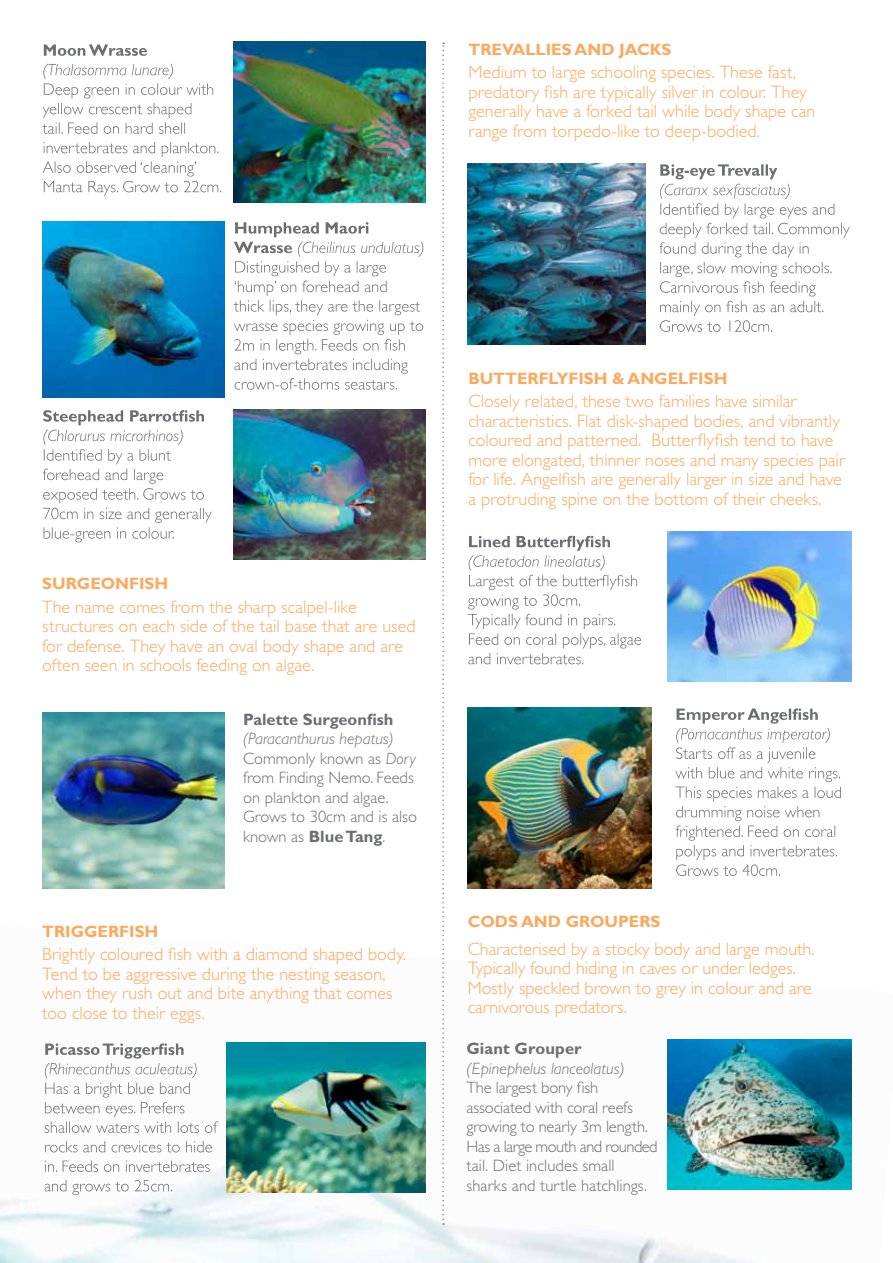
<style>
.page{position:relative;width:893px;height:1263px;background:#fff}
.page>*{position:absolute;margin:0;border:0;box-sizing:border-box;transform-origin:0 0}
.t1{font:300 18px/19.5px "Gill Sans";color:#faa95e}
.t2{font:300 16.5px/19.5px "Gill Sans";color:#6d6e71}
.t3{font:700 16.5px "Gill Sans";color:#faa95e}
.t4{font:700 16.5px "Gill Sans";color:#6d6e71}
.t5{font:italic 300 16.5px "Gill Sans";color:#6d6e71}
.s1{font-style:italic}
.s2{font-weight:700}
</style>
<div class="page">
<img style="left:0;top:1039px;width:852px;height:224px">
<svg style="left:442px;top:43px;width:2px;height:1182px"></svg>
<img style="left:234px;top:42px;width:191px;height:161px">
<img style="left:234px;top:409px;width:191px;height:150px">
<img style="left:227px;top:1042px;width:198px;height:150px">
<img style="left:43px;top:221px;width:182px;height:177px">
<img style="left:43px;top:712px;width:182px;height:177px">
<svg style="left:43px;top:142px;width:178px;height:54px"></svg>
<svg style="left:42px;top:64px;width:171px;height:70px"></svg>
<svg style="left:44px;top:44px;width:103px;height:12px"></svg>
<svg style="left:234px;top:222px;width:189px;height:168px"></svg>
<svg style="left:43px;top:410px;width:169px;height:132px"></svg>
<svg style="left:45px;top:1180px;width:127px;height:15px"></svg>
<svg style="left:45px;top:1160px;width:165px;height:12px"></svg>
<svg style="left:45px;top:1141px;width:167px;height:11px"></svg>
<svg style="left:45px;top:1043px;width:174px;height:90px"></svg>
<img style="left:468px;top:163px;width:177px;height:182px">
<svg style="left:659px;top:164px;width:191px;height:168px"></svg>
<img style="left:668px;top:531px;width:183px;height:150px">
<svg style="left:468px;top:536px;width:173px;height:128px"></svg>
<img style="left:468px;top:707px;width:183px;height:181px">
<svg style="left:675px;top:708px;width:166px;height:168px"></svg>
<img style="left:668px;top:1040px;width:183px;height:150px">
<p class="t3" style="left:468px;top:39px;width:205px">TREVALLIES AND JACKS</p>
<p class="t1" style="left:468px;top:63px;width:348px">Medium to large schooling species. These fast, predatory fish are typically silver in colour. They generally have a forked tail while body shape can range from torpedo-like to deep-bodied.</p>
<p class="t3" style="left:42px;top:573px;width:85px">SURGEONFISH</p>
<p class="t1" style="left:42px;top:597px;width:375px">The name comes from the sharp scalpel-like structures on each side of the tail base that are used for defense. They have an oval body shape and are often seen in schools feeding on algae.</p>
<p class="t4" style="left:243px;top:709px;width:152px">PALETTE SURGEONFISH</p>
<p class="t2" style="left:243px;top:729px;width:175px"><span class="s1">(Paracanthurus hepatus)<br></span>Commonly known as <span class="s1">Dory </span>from Finding Nemo. Feeds on plankton and algae.<br>Grows to 30cm and is also known as <span class="s2">BLUE TANG</span>.</p>
<p class="t3" style="left:42px;top:921px;width:77px">TRIGGERFISH</p>
<p class="t1" style="left:42px;top:945px;width:365px">Brightly coloured fish with a diamond shaped body.<br>Tend to be aggressive during the nesting season, when they rush out and bite anything that comes too close to their eggs.</p>
<p class="t3" style="left:468px;top:368px;width:111px">BUTTERFLYFISH</p>
<p class="t3" style="left:612px;top:368px;width:77px">&amp; ANGELFISH</p>
<p class="t1" style="left:468px;top:392px;width:378px">Closely related, these two families have similar characteristics. Flat disk-shaped bodies, and vibrantly coloured and patterned. Butterflyfish tend to have more elongated, thinner noses and many species pair for life. Angelfish are generally larger in size and have a protruding spine on the bottom of their cheeks.</p>
<p class="t3" style="left:468px;top:911px;width:194px">CODS AND GROU PERS</p>
<p class="t1" style="left:468px;top:939px;width:348px">Characterised by a stocky body and large mouth.<br>Typically found hiding in caves or under ledges.<br>Mostly speckled brown to grey in colour and are carnivorous predators.</p>
<p class="t4" style="left:466px;top:1039px;width:117px">GIANT GROUPER</p>
<p class="t5" style="left:466px;top:1059px;width:160px">(Epinephelus lanceolatus)</p>
<p class="t2" style="left:466px;top:1078px;width:193px">The largest bony fish associated with coral reefs growing to nearly 3m length.<br>H as a large mouth and rounded tail. Diet includes small sharks and turtle hatchlings.</p>
</div>
